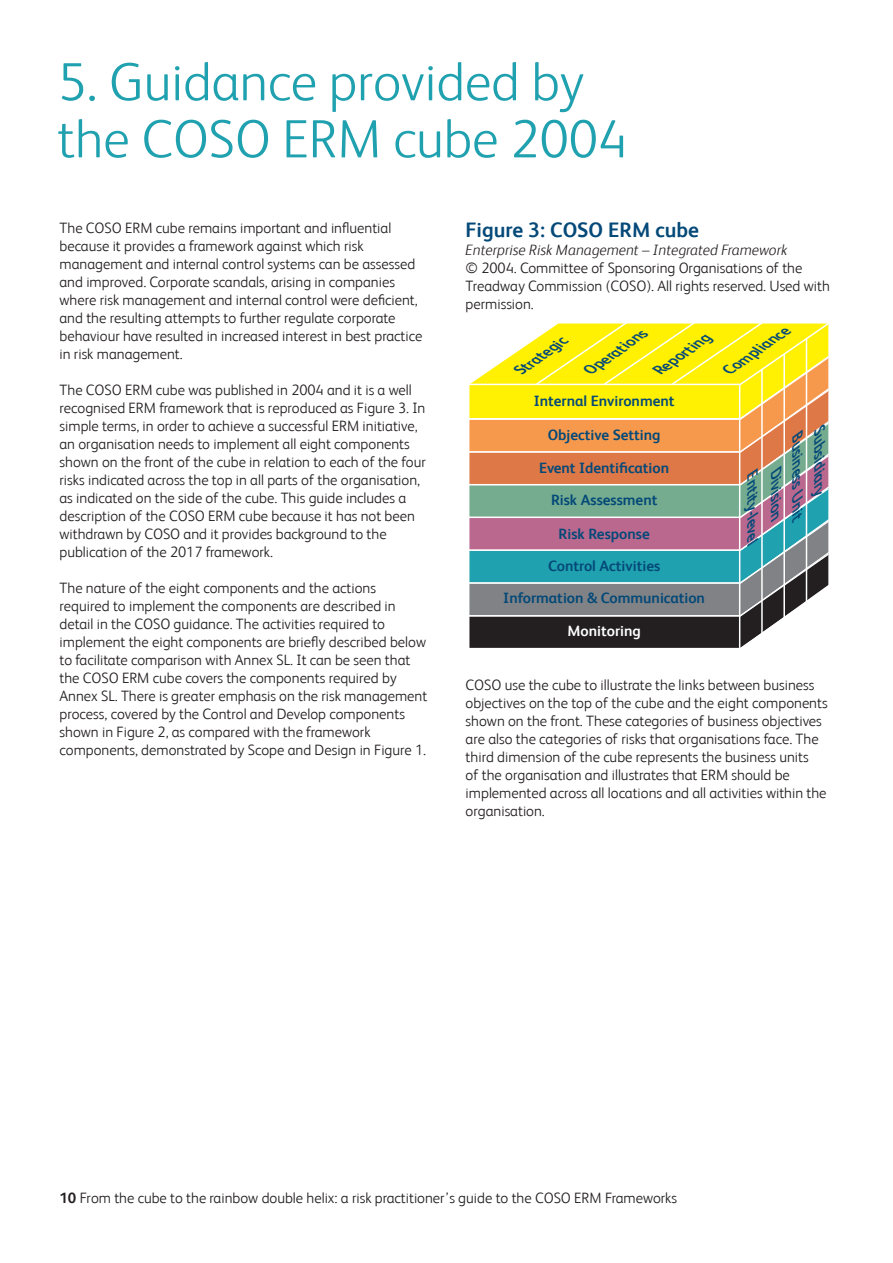
<style>
.page{position:relative;width:893px;height:1263px;background:#fff}
.page>*{position:absolute;margin:0;border:0;box-sizing:border-box;transform-origin:0 0}
.Headings{font:300 54px/57px "FS Albert";color:#20a1af}
.subhead{font:700 21px "FS Albert";color:#044978}
.box_caption_heading{font:italic 700 15.15px "FS Albert";color:#044978}
.body_copy{font:300 15px/18px "FS Albert";color:#231f20}
.box_caption_heading-2{font:700 15px "FS Albert";color:#044978}
.box_caption_heading-3{font:italic 700 15px "FS Albert";color:#044978}
.box_caption_heading-4{font:700 15px "FS Albert";color:#fff}
.s1{font-style:italic}
.s2{font-weight:700}
</style>
<div class="page">
<svg style="left:469px;top:323px;width:360px;height:325px;background:#b2a665"></svg>
<p class="Headings" style="left:57px;top:53px;width:571px">5. Guidance provided by the COSO ERM cube 2004</p>
<p class="body_copy" style="left:60px;top:218px;width:364px">The COSO ERM cube remains important and influential because it provides a framework against which risk management and internal control systems can be assessed and improved. Corporate scandals, arising in companies where risk management and internal control were deficient, and the resulting attempts to further regulate corporate behaviour have resulted in increased interest in best practice in risk management.</p>
<p class="body_copy" style="left:60px;top:380px;width:368px">The COSO ERM cube was published in 2004 and it is a well recognised ERM framework that is reproduced as Figure 3. In simple terms, in order to achieve a successful ERM initiative, an organisation needs to implement all eight components shown on the front of the cube in relation to each of the four risks indicated across the top in all parts of the organisation, as indicated on the side of the cube. This guide includes a description of the COSO ERM cube because it has not been withdrawn by COSO and it provides background to the publication of the 2017 framework.</p>
<p class="body_copy" style="left:60px;top:578px;width:369px">The nature of the eight components and the actions required to implement the components are described in detail in the COSO guidance. The activities required to implement the eight components are briefly described below to facilitate comparison with Annex SL. It can be seen that the COSO ERM cube covers the components required by Annex SL. There is greater emphasis on the risk management process, covered by the Control and Develop components shown in Figure 2, as compared with the framework components, demonstrated by Scope and Design in Figure 1.</p>
<p class="subhead" style="left:466px;top:218px;width:235px">Figure 3: COSO ERM cube</p>
<p class="body_copy" style="left:466px;top:241px;width:366px"><span class="s1">Enterprise Risk Management – Integrated Framework<br></span>© 2004. Committee of Sponsoring Organisations of the Treadway Commission (COSO). All rights reserved. Used with permission.</p>
<p class="box_caption_heading" style="left:583px;top:364px;width:73px;rotate:-35deg">Operations</p>
<p class="box_caption_heading" style="left:653px;top:364px;width:65px;rotate:-35deg">Reporting</p>
<p class="box_caption_heading" style="left:722px;top:364px;width:78px;rotate:-35deg">Compliance</p>
<p class="box_caption_heading" style="left:514px;top:364px;width:60px;rotate:-35deg">Strategic</p>
<p class="box_caption_heading-2" style="left:534px;top:392px;width:142px">Internal Environment</p>
<p class="box_caption_heading-2" style="left:548px;top:426px;width:114px">Objective Setting</p>
<p class="box_caption_heading-3" style="left:806px;top:436px;width:102px;rotate:90deg">BusinessUnit</p>
<p class="box_caption_heading-3" style="left:828px;top:430px;width:82px;rotate:90deg">Subsidiary</p>
<p class="box_caption_heading-2" style="left:539px;top:460px;width:131px">Event Identification</p>
<p class="box_caption_heading-2" style="left:551px;top:491px;width:108px">Risk Assessment</p>
<p class="box_caption_heading-2" style="left:559px;top:525px;width:93px">Risk Response</p>
<p class="box_caption_heading-2" style="left:548px;top:557px;width:114px">Control Activities</p>
<p class="box_caption_heading-2" style="left:503px;top:589px;width:203px">Information &amp; Communication</p>
<p class="box_caption_heading-4" style="left:567px;top:622px;width:75px">Monitoring</p>
<p class="box_caption_heading-3" style="left:761px;top:474px;width:86px;rotate:90deg">Entity-level</p>
<p class="box_caption_heading-3" style="left:785px;top:472px;width:66px;rotate:90deg">Division</p>
<p class="body_copy" style="left:466px;top:676px;width:364px">COSO use the cube to illustrate the links between business objectives on the top of the cube and the eight components shown on the front. These categories of business objectives are also the categories of risks that organisations face. The third dimension of the cube represents the business units<br>of the organisation and illustrates that ERM should be implemented across all locations and all activities within the organisation.</p>
<p class="body_copy" style="left:60px;top:1189px;width:619px"><span class="s2">10</span> From the cube to the rainbow double helix: a risk practitioner’s guide to the COSO ERM Frameworks</p>
</div>
